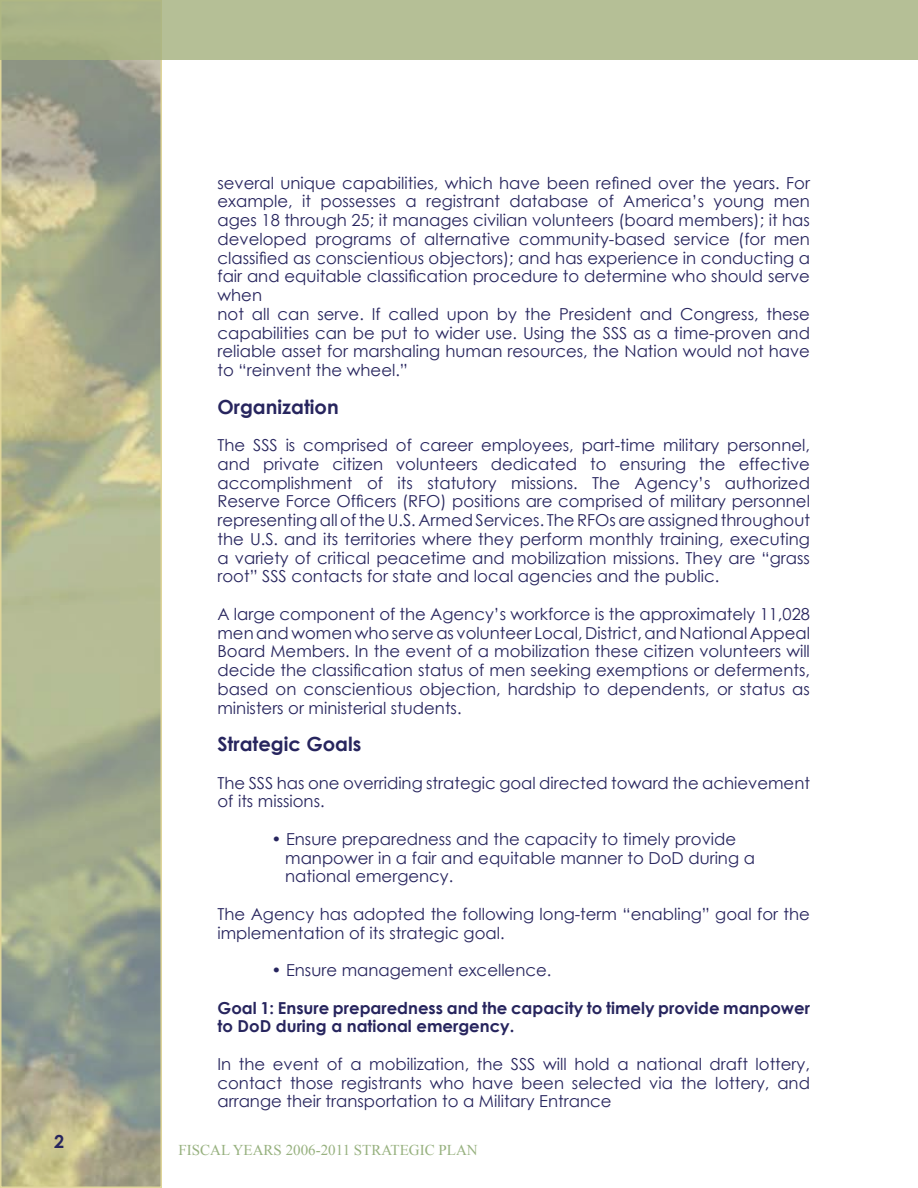
<style>
.page{position:relative;width:918px;height:1188px;background:#fff}
.page>*{position:absolute;margin:0;border:0;box-sizing:border-box;transform-origin:0 0}
.t1{font:700 19.5px "Century Gothic";color:#27255e}
.t2{font:700 18px "Century Gothic";color:#27255e}
.t3{font:16.5px/18.8px "Century Gothic";color:#27255e}
.t4{font:700 16.5px/18.8px "Century Gothic";color:#27255e}
.t5{font:15px "Times New Roman";color:#97b17f}
</style>
<div class="page">
<div style="left:0;top:0;width:162px;height:1188px;border:2px solid #d7cb81"></div>
<div style="left:0;top:0;width:918px;height:60px;background:linear-gradient(to right,#adb78c,#b8c29a)"></div>
<hr style="left:917px;top:0;width:1px;height:60px;background:#a5b17f">
<p class="t2" style="left:54px;top:1127px;width:12px">2</p>
<p class="t3" style="left:218px;top:173px;width:594px">several unique capabilities, which have been refined over the years. For example, it possesses a registrant database of America’s young men ages 18 through 25; it manages civilian volunteers (board members); it has developed programs of alternative community-based service (for men classified as conscientious objectors); and has experience in conducting a fair and equitable classification procedure to determine who should serve when<br>not all can serve. If called upon by the President and Congress, these capabilities can be put to wider use. Using the SSS as a time-proven and reliable asset for marshaling human resources, the Nation would not have to “reinvent the wheel.”</p>
<p class="t1" style="left:218px;top:392px;width:123px">Organization</p>
<p class="t3" style="left:218px;top:435px;width:594px;text-align:justify">The SSS is comprised of career employees, part-time military personnel, and private citizen volunteers dedicated to ensuring the effective accomplishment of its statutory missions. The Agency’s authorized Reserve Force Officers (RFO) positions are comprised of military personnel representing all of the U.S. Armed Services. The RFOs are assigned throughout the U.S. and its territories where they perform monthly training, executing a variety of critical peacetime and mobilization missions. They are “grass root” SSS contacts for state and local agencies and the public.</p>
<p class="t3" style="left:218px;top:604px;width:594px;text-align:justify">A large component of the Agency’s workforce is the approximately 11,028 men and women who serve as volunteer Local, District, and National Appeal Board Members. In the event of a mobilization these citizen volunteers will decide the classification status of men seeking exemptions or deferments, based on conscientious objection, hardship to dependents, or status as ministers or ministerial students.</p>
<p class="t1" style="left:218px;top:729px;width:145px">Strategic Goals</p>
<p class="t3" style="left:218px;top:773px;width:594px">The SSS has one overriding strategic goal directed toward the achievement of its missions.</p>
<p class="t3" style="left:285px;top:829px;width:471px;text-indent:-14px">• Ensure preparedness and the capacity to timely provide manpower in a fair and equitable manner to DoD during a national emergency.</p>
<p class="t3" style="left:218px;top:904px;width:594px">The Agency has adopted the following long-term “enabling” goal for the implementation of its strategic goal.</p>
<p class="t3" style="left:272px;top:960px;width:281px">• Ensure management excellence.</p>
<p class="t4" style="left:218px;top:997px;width:594px">Goal 1: Ensure preparedness and the capacity to timely provide manpower to DoD during a national emergency.</p>
<p class="t3" style="left:218px;top:1054px;width:594px;text-align:justify">In the event of a mobilization, the SSS will hold a national draft lottery, contact those registrants who have been selected via the lottery, and arrange their transportation to a Military Entrance</p>
<p class="t5" style="left:178px;top:1140px;width:301px">FISCAL YEARS 2006-2011 STRATEGIC PLAN</p>
</div>
